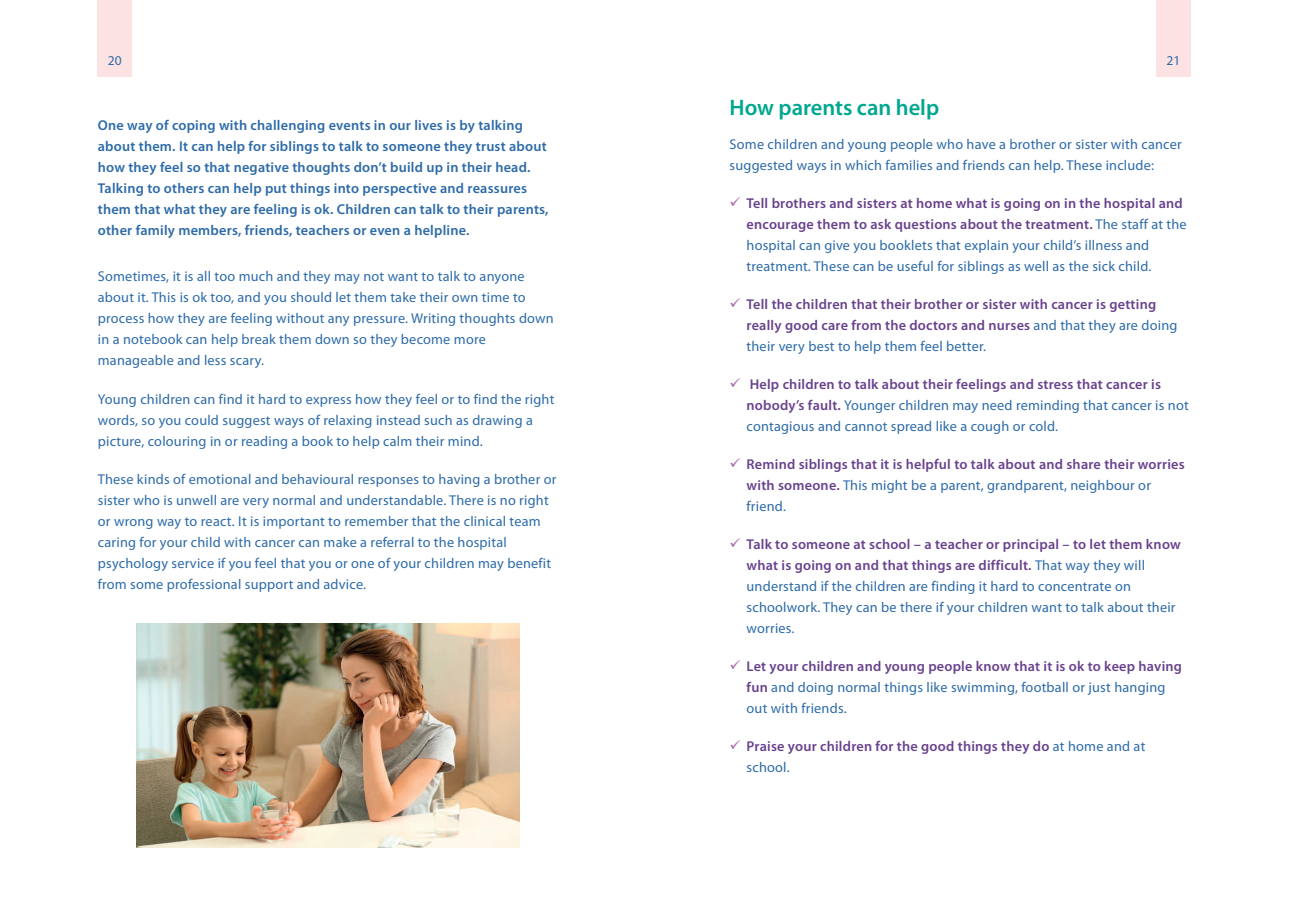
<style>
.page{position:relative;width:1289px;height:919px;background:#fff}
.page>*{position:absolute;margin:0;border:0;box-sizing:border-box;transform-origin:0 0}
.t1{font:600 22.5px "Myriad Pro";color:#00a790}
.t2{font:14.25px/21px "Myriad Pro";letter-spacing:.015em;color:#2d6ba9}
.t3{font:600 14.25px/21px "Myriad Pro";letter-spacing:.015em;color:#2d6ba9}
.t4{font:600 14.25px/21px "Myriad Pro";letter-spacing:.015em;color:#69428e}
.t5{font:13.5px "Myriad Pro";color:#2d6ba9}
.s1{color:#a966aa}
.s2{font-weight:600;color:#69428e}
.s3{font-weight:400;color:#2d6ba9}
</style>
<div class="page">
<div style="left:98px;top:0;width:34px;height:77px;background:#fce2e3"></div>
<div style="left:1156px;top:0;width:34px;height:77px;background:#fce2e3"></div>
<img style="left:136px;top:623px;width:383px;height:224px">
<p class="t5" style="left:108px;top:56px;width:15px">20</p>
<p class="t5" style="left:1166px;top:56px;width:15px">21</p>
<h1 class="t1" style="left:729px;top:99px;width:211px">How parents can help</h1>
<p class="t2" style="left:729px;top:134px;width:454px">Some children and young people who have a brother or sister with cancer suggested ways in which families and friends can help. These include:</p>
<p class="t2" style="left:746px;top:193px;width:441px;text-indent:-17px"><span class="s1">✓</span> <span class="s2">Tell brothers and sisters at home what is going on in the hospital and encourage them to ask questions about the treatment.</span> The staff at the hospital can give you booklets that explain your child’s illness and treatment. These can be useful for siblings as well as the sick child.</p>
<p class="t4" style="left:746px;top:294px;width:432px;text-indent:-17px"><span class="s1">✓</span> Tell the children that their brother or sister with cancer is getting really good care from the doctors and nurses <span class="s3">and that they are doing their very best to help them feel better.</span></p>
<p class="t2" style="left:746px;top:374px;width:444px;text-indent:-17px"><span class="s1">✓</span> <span class="s2">Help children to talk about their feelings and stress that cancer is nobody’s fault.</span> Younger children may need reminding that cancer is not contagious and cannot spread like a cough or cold.</p>
<p class="t4" style="left:746px;top:454px;width:439px;text-indent:-17px"><span class="s1">✓</span> Remind siblings that it is helpful to talk about and share their worries with someone. <span class="s3">This might be a parent, grandparent, neighbour or friend.</span></p>
<p class="t2" style="left:746px;top:534px;width:436px;text-indent:-17px"><span class="s1">✓</span> <span class="s2">Talk to someone at school – a teacher or principal – to let them know what is going on and that things are difficult.</span> That way they will understand if the children are finding it hard to concentrate on schoolwork. They can be there if your children want to talk about their worries.</p>
<p class="t2" style="left:746px;top:656px;width:437px;text-indent:-17px"><span class="s1">✓</span> <span class="s2">Let your children and young people know that it is ok to keep having fun</span> and doing normal things like swimming, football or just hanging out with friends.</p>
<p class="t4" style="left:746px;top:736px;width:400px;text-indent:-17px"><span class="s1">✓</span> Praise your children for the good things they do <span class="s3">at home and at school.</span></p>
<p class="t3" style="left:98px;top:116px;width:452px">One way of coping with challenging events in our lives is by talking about them. It can help for siblings to talk to someone they trust about how they feel so that negative thoughts don’t build up in their head.<br>Talking to others can help put things into perspective and reassures them that what they are feeling is ok. Children can talk to their parents, other family members, friends, teachers or even a helpline.</p>
<p class="t2" style="left:98px;top:267px;width:457px">Sometimes, it is all too much and they may not want to talk to anyone about it. This is ok too, and you should let them take their own time to process how they are feeling without any pressure. Writing thoughts down in a notebook can help break them down so they become more manageable and less scary.</p>
<p class="t2" style="left:98px;top:389px;width:458px">Young children can find it hard to express how they feel or to find the right words, so you could suggest ways of relaxing instead such as drawing a picture, colouring in or reading a book to help calm their mind.</p>
<p class="t2" style="left:98px;top:469px;width:460px">These kinds of emotional and behavioural responses to having a brother or sister who is unwell are very normal and understandable. There is no right or wrong way to react. It is important to remember that the clinical team caring for your child with cancer can make a referral to the hospital psychology service if you feel that you or one of your children may benefit from some professional support and advice.</p>
</div>
